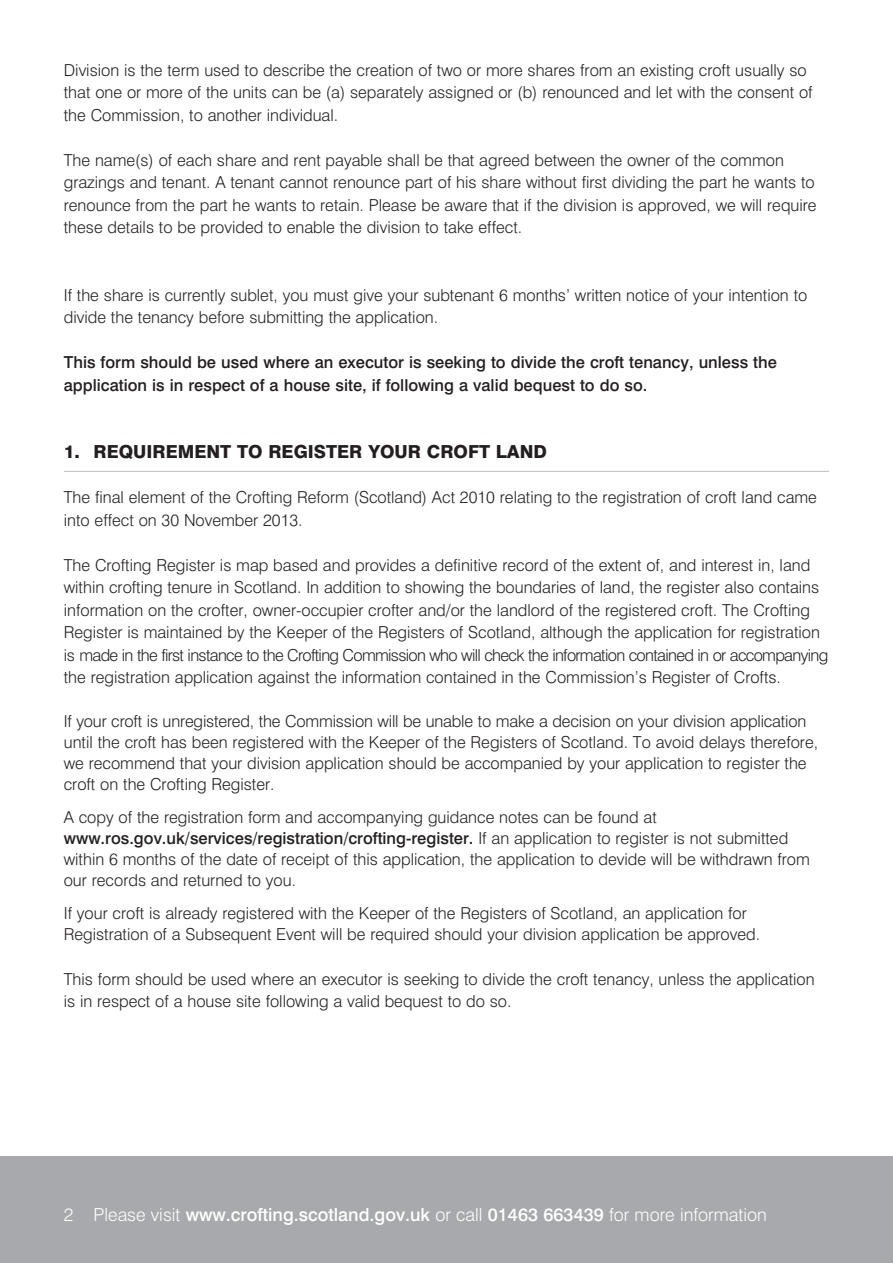
<style>
.page{position:relative;width:893px;height:1263px;background:#fff}
.page>*{position:absolute;margin:0;border:0;box-sizing:border-box;transform-origin:0 0}
.t1{font:500 18px "Swiss 721 BT";color:#fff}
.t2{font:800 18px "Swiss 721 BT";color:#231f20}
.t3{font:300 16.5px/22.5px "Swiss 721 BT";color:#231f20}
.t4{font:500 16.5px/22.5px "Swiss 721 BT";color:#231f20}
.s1{font-weight:500}
.s2{font-weight:300}
</style>
<div class="page">
<div style="left:0;top:1157px;width:893px;height:106px;background:#a7a9ac"></div>
<hr style="left:64px;top:471px;width:765px;height:1px;background:#bcbec0">
<p class="t3" style="left:64px;top:58px;width:750px">Division is the term used to describe the creation of two or more shares from an existing croft usually so that one or more of the units can be (a) separately assigned or (b) renounced and let with the consent of the Commission, to another individual.</p>
<p class="t3" style="left:64px;top:148px;width:754px">The name(s) of each share and rent payable shall be that agreed between the owner of the common grazings and tenant. A tenant cannot renounce part of his share without first dividing the part he wants to renounce from the part he wants to retain. Please be aware that if the division is approved, we will require these details to be provided to enable the division to take effect.</p>
<p class="t3" style="left:64px;top:283px;width:745px">If the share is currently sublet, you must give your subtenant 6 months’ written notice of your intention to divide the tenancy before submitting the application.</p>
<p class="t4" style="left:64px;top:351px;width:715px">This form should be used where an executor is seeking to divide the croft tenancy, unless the application is in respect of a house site, if following a valid bequest to do so.</p>
<p class="t2" style="left:64px;top:441px;width:485px">1. REQUIREMENT TO REGISTER YOUR CROFT LAND</p>
<p class="t3" style="left:64px;top:486px;width:755px">The final element of the Crofting Reform (Scotland) Act 2010 relating to the registration of croft land came into effect on 30 November 2013.</p>
<p class="t3" style="left:64px;top:553px;width:766px">The Crofting Register is map based and provides a definitive record of the extent of, and interest in, land within crofting tenure in Scotland. In addition to showing the boundaries of land, the register also contains information on the crofter, owner-occupier crofter and/or the landlord of the registered croft. The Crofting Register is maintained by the Keeper of the Registers of Scotland, although the application for registration is made in the first instance to the Crofting Commission who will check the information contained in or accompanying the registration application against the information contained in the Commission’s Register of Crofts.</p>
<p class="t3" style="left:64px;top:710px;width:756px;line-height:21px">If your croft is unregistered, the Commission will be unable to make a decision on your division application until the croft has been registered with the Keeper of the Registers of Scotland. To avoid delays therefore, we recommend that your division application should be accompanied by your application to register the croft on the Crofting Register.</p>
<p class="t3" style="left:64px;top:806px;width:748px;line-height:21px">A copy of the registration form and accompanying guidance notes can be found at <span class="s1">www.ros.gov.uk/services/registration/crofting-register.</span> If an application to register is not submitted within 6 months of the date of receipt of this application, the application to devide will be withdrawn from our records and returned to you.</p>
<p class="t3" style="left:64px;top:902px;width:698px;line-height:21px">If your croft is already registered with the Keeper of the Registers of Scotland, an application for<br>Registration of a Subsequent Event will be required should your division application be approved.</p>
<p class="t3" style="left:64px;top:967px;width:752px">This form should be used where an executor is seeking to divide the croft tenancy, unless the application is in respect of a house site following a valid bequest to do so.</p>
<p class="t1" style="left:64px;top:1203px;width:704px"><span class="s2">2 Please visit</span> www.crofting.scotland.gov.uk <span class="s2">or call</span> 01463 663439 <span class="s2">for more information</span></p>
</div>
